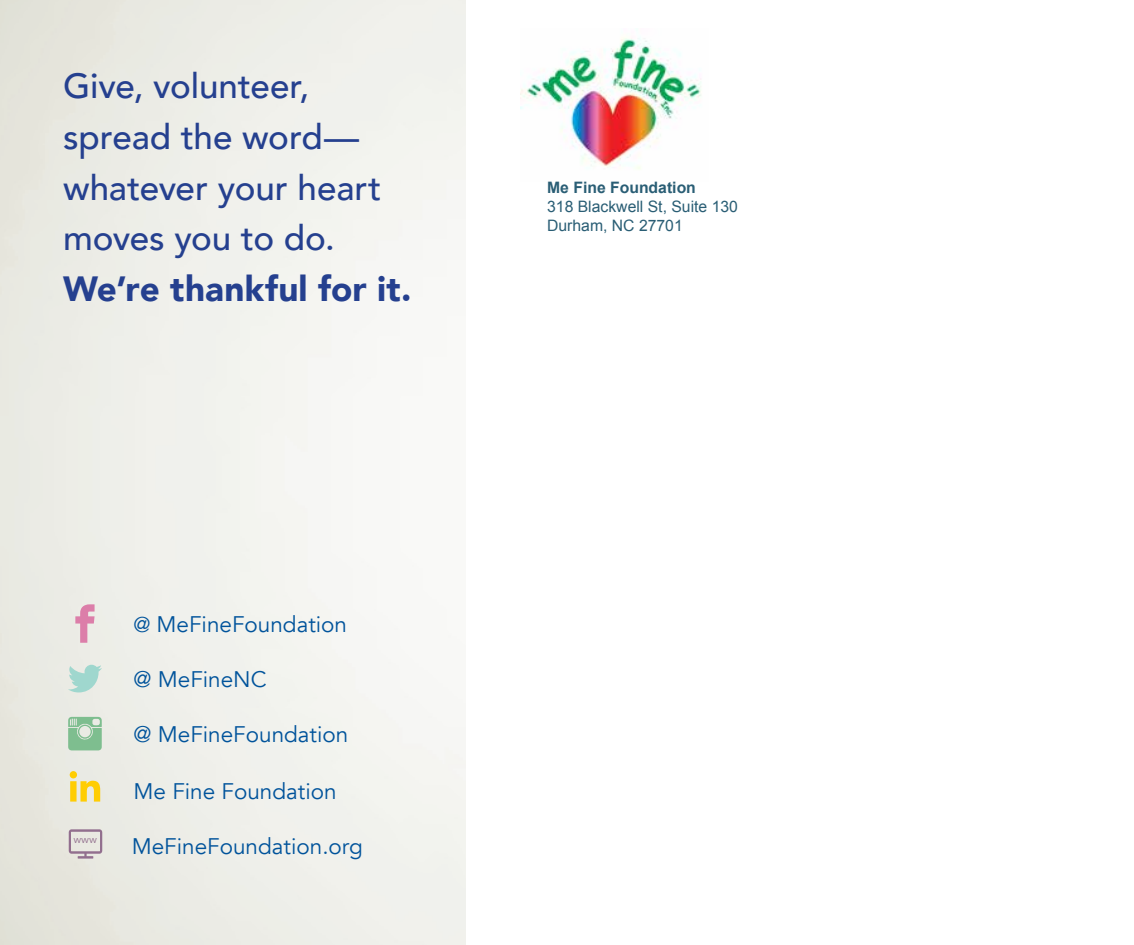
<style>
.page{position:relative;width:1134px;height:945px;background:#fff}
.page>*{position:absolute;margin:0;border:0;box-sizing:border-box;transform-origin:0 0}
.t1{font:500 35px/50.8px "Avenir";letter-spacing:-.005em;color:#25408f}
.t2{font:900 35px "Avenir";letter-spacing:.005em;color:#25408f}
.t3{font:22.57px "Avenir";color:#00539b}
.t4{font:15.75px/18.9px "Arial";color:#2a5e75}
.t5{font:700 15.75px "Arial";color:#2a5e75}
.t6{font:10.67px "Avenir Next";color:#926f8e}
.s1{font-size:21.35px}
</style>
<div class="page">
<img style="left:520px;top:37px;width:181px;height:132px">
<svg style="left:75px;top:604px;width:20px;height:39px"></svg>
<svg style="left:68px;top:717px;width:34px;height:33px"></svg>
<svg style="left:70px;top:771px;width:30px;height:31px"></svg>
<svg style="left:68px;top:665px;width:34px;height:27px"></svg>
<svg style="left:69px;top:829px;width:33px;height:30px"></svg>
<h1 class="t1" style="left:63px;top:59px;width:320px">Give, volunteer, spread the word— whatever your heart moves you to do.</h1>
<h1 class="t2" style="left:63px;top:259px;width:350px">We’re thankful for it.</h1>
<p class="t3" style="left:134px;top:611px;width:215px"><span class="s1">@</span> MeFineFoundation</p>
<p class="t3" style="left:134px;top:665px;width:135px">@ MeFineNC</p>
<p class="t6" style="left:73px;top:831px;width:25px">www</p>
<p class="t3" style="left:134px;top:721px;width:216px">@ MeFineFoundation</p>
<p class="t3" style="left:134px;top:778px;width:205px">Me Fine Foundation</p>
<p class="t3" style="left:132px;top:833px;width:233px">MeFineFoundation.org</p>
<p class="t5" style="left:547px;top:177px;width:150px">Me Fine Foundation</p>
<p class="t4" style="left:547px;top:197px;width:192px">318 Blackwell St, Suite 130<br>Durham, NC 27701</p>
</div>
